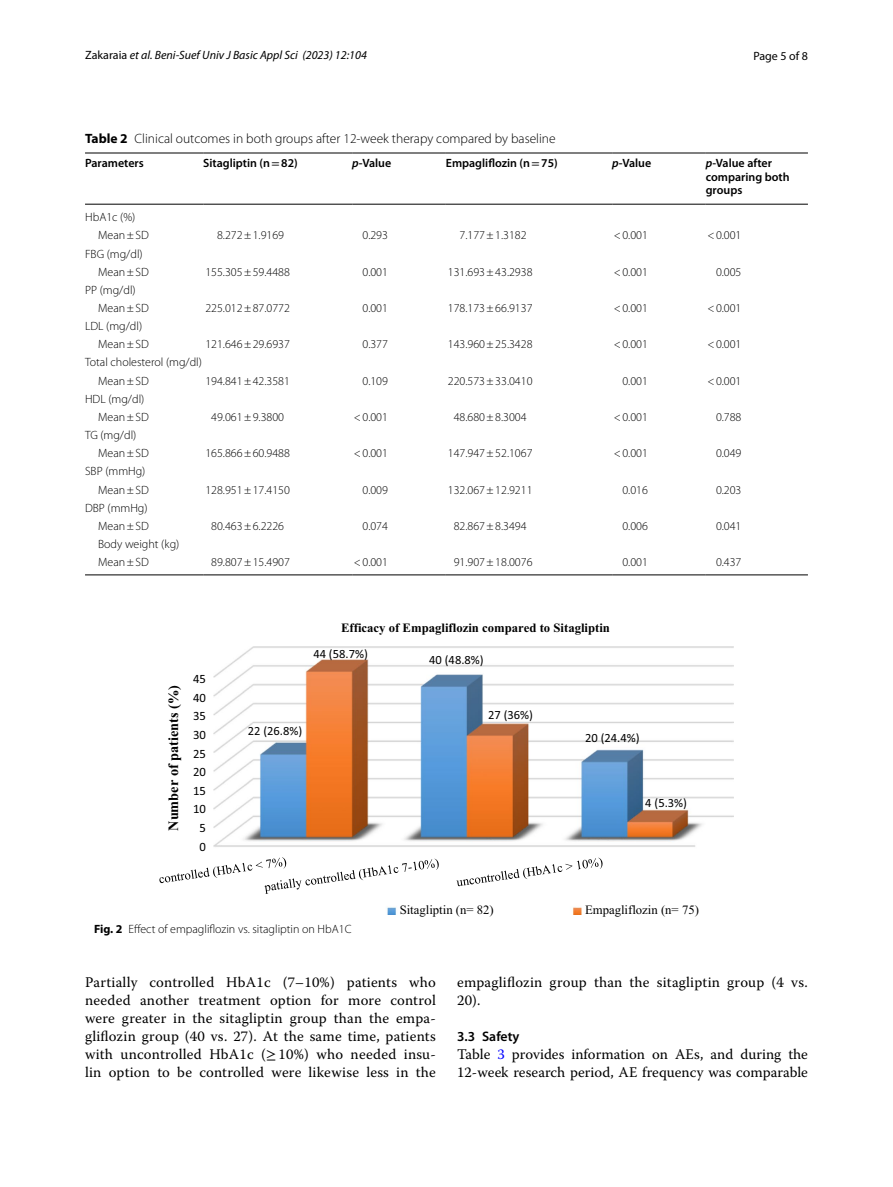
<style>
.page{position:relative;width:893px;height:1187px;background:#fff}
.page>*{position:absolute;margin:0;border:0;box-sizing:border-box;transform-origin:0 0}
.t1{font:14.7px/18px "Warnock Pro";letter-spacing:.01em;color:#000}
.t2{font:700 14.25px "Times New Roman";color:#000}
.t3{font:600 13.8px "Myriad Pro";color:#000}
.t4{font:300 13.5px "Myriad Pro";color:#000}
.t5{font:700 12.75px "Times New Roman";color:#000}
.t6{font:12.75px "Times New Roman PSMT2";color:#000}
.t7{font:12.75px "Calibri";color:#000}
.t8{font:12.6px "Calibri";color:#000}
.t9{font:300 12px/18.1px "Myriad Pro";color:#000}
.t10{font:600 12px/13.5px "Myriad Pro";color:#000}
.t11{font:italic 12px "Myriad Pro";color:#000}
.t12{font:12px "Myriad Pro";color:#000}
.s1{font-style:normal}
.s2{font-weight:700}
.s3{font-family:"STIX";font-weight:400}
.s4{font-style:italic}
.s5{font-family:"STIX"}
.s6{color:#00f}
</style>
<div class="page">
<hr style="left:85px;top:153px;width:118px;height:1px;background:#000">
<hr style="left:85px;top:204px;width:118px;height:1px;background:#000">
<hr style="left:203px;top:153px;width:149px;height:1px;background:#000">
<hr style="left:203px;top:204px;width:149px;height:1px;background:#000">
<hr style="left:352px;top:153px;width:94px;height:1px;background:#000">
<hr style="left:352px;top:204px;width:94px;height:1px;background:#000">
<hr style="left:446px;top:153px;width:166px;height:1px;background:#000">
<hr style="left:446px;top:204px;width:166px;height:1px;background:#000">
<hr style="left:612px;top:153px;width:94px;height:1px;background:#000">
<hr style="left:612px;top:204px;width:94px;height:1px;background:#000">
<hr style="left:706px;top:153px;width:102px;height:1px;background:#000">
<hr style="left:706px;top:204px;width:102px;height:1px;background:#000">
<hr style="left:85px;top:574px;width:118px;height:1px;background:#000">
<hr style="left:203px;top:574px;width:149px;height:1px;background:#000">
<hr style="left:352px;top:574px;width:94px;height:1px;background:#000">
<hr style="left:446px;top:574px;width:166px;height:1px;background:#000">
<hr style="left:612px;top:574px;width:94px;height:1px;background:#000">
<hr style="left:706px;top:574px;width:102px;height:1px;background:#000">
<img style="left:213px;top:646px;width:520px;height:268px">
<svg style="left:159px;top:857px;width:280px;height:36px"></svg>
<svg style="left:456px;top:857px;width:147px;height:29px"></svg>
<p class="t11" style="left:85px;top:48px;width:283px"><span class="s1">Zakaraia</span> et al. Beni-Suef Univ J Basic Appl Sci (2023) 12:104</p>
<p class="t12" style="left:753px;top:48px;width:56px">Page 5 of 8</p>
<p class="t4" style="left:85px;top:131px;width:472px"><span class="s2">Table 2</span> Clinical outcomes in both groups after 12-week therapy compared by baseline</p>
<p class="t10" style="left:85px;top:156px;width:60px">Parameters</p>
<p class="t10" style="left:203px;top:156px;width:96px">Sitagliptin (n<span class="s3">=</span>82)</p>
<p class="t10" style="left:352px;top:156px;width:41px"><span class="s4">p</span>-Value</p>
<p class="t10" style="left:446px;top:156px;width:113px">Empagliflozin (n<span class="s3">=</span>75)</p>
<p class="t10" style="left:612px;top:156px;width:41px"><span class="s4">p</span>-Value</p>
<p class="t10" style="left:706px;top:156px;width:85px"><span class="s4">p</span>-Value after comparing both groups</p>
<p class="t9" style="left:98px;top:208px;width:52px;text-indent:-13px">HbA1c (%)<br>Mean±SD</p>
<p class="t9" style="left:217px;top:226px;width:69px">8.272±1.9169</p>
<p class="t9" style="left:362px;top:226px;width:27px">0.293</p>
<p class="t9" style="left:460px;top:226px;width:69px">7.177±1.3182</p>
<p class="t9" style="left:614px;top:226px;width:36px">&lt;0.001</p>
<p class="t9" style="left:707px;top:226px;width:36px">&lt;0.001</p>
<p class="t9" style="left:98px;top:244px;width:52px;text-indent:-13px">FBG (mg/dl)<br>Mean±SD</p>
<p class="t9" style="left:98px;top:281px;width:52px;text-indent:-13px">PP (mg/dl)<br>Mean±SD</p>
<p class="t9" style="left:98px;top:317px;width:52px;text-indent:-13px">LDL (mg/dl)<br>Mean±SD</p>
<p class="t9" style="left:205px;top:263px;width:86px">155.305±59.4488</p>
<p class="t9" style="left:362px;top:263px;width:27px">0.001</p>
<p class="t9" style="left:448px;top:263px;width:86px">131.693±43.2938</p>
<p class="t9" style="left:614px;top:263px;width:36px">&lt;0.001</p>
<p class="t9" style="left:716px;top:263px;width:27px">0.005</p>
<p class="t9" style="left:205px;top:299px;width:86px">225.012±87.0772</p>
<p class="t9" style="left:362px;top:299px;width:27px">0.001</p>
<p class="t9" style="left:448px;top:299px;width:86px">178.173±66.9137</p>
<p class="t9" style="left:614px;top:299px;width:36px">&lt;0.001</p>
<p class="t9" style="left:707px;top:299px;width:36px">&lt;0.001</p>
<p class="t9" style="left:205px;top:335px;width:86px">121.646±29.6937</p>
<p class="t9" style="left:362px;top:335px;width:27px">0.377</p>
<p class="t9" style="left:448px;top:335px;width:86px">143.960±25.3428</p>
<p class="t9" style="left:614px;top:335px;width:36px">&lt;0.001</p>
<p class="t9" style="left:707px;top:335px;width:36px">&lt;0.001</p>
<p class="t9" style="left:98px;top:353px;width:105px;text-indent:-13px">Total cholesterol (mg/dl)<br>Mean±SD</p>
<p class="t9" style="left:205px;top:372px;width:86px">194.841±42.3581</p>
<p class="t9" style="left:362px;top:372px;width:27px">0.109</p>
<p class="t9" style="left:448px;top:372px;width:86px">220.573±33.0410</p>
<p class="t9" style="left:622px;top:372px;width:27px">0.001</p>
<p class="t9" style="left:707px;top:372px;width:36px">&lt;0.001</p>
<p class="t9" style="left:98px;top:390px;width:52px;text-indent:-13px">HDL (mg/dl)<br>Mean±SD</p>
<p class="t9" style="left:98px;top:426px;width:52px;text-indent:-13px">TG (mg/dl)<br>Mean±SD</p>
<p class="t9" style="left:85px;top:462px;width:65px;text-align:right">SBP (mmHg)<br>Mean±SD</p>
<p class="t9" style="left:85px;top:499px;width:65px;text-align:right">DBP (mmHg)<br>Mean±SD</p>
<p class="t9" style="left:98px;top:535px;width:83px">Body weight (kg)<br>Mean±SD</p>
<p class="t9" style="left:211px;top:408px;width:74px">49.061±9.3800</p>
<p class="t9" style="left:354px;top:408px;width:36px">&lt;0.001</p>
<p class="t9" style="left:454px;top:408px;width:74px">48.680±8.3004</p>
<p class="t9" style="left:614px;top:408px;width:36px">&lt;0.001</p>
<p class="t9" style="left:716px;top:408px;width:27px">0.788</p>
<p class="t9" style="left:205px;top:444px;width:86px">165.866±60.9488</p>
<p class="t9" style="left:354px;top:444px;width:36px">&lt;0.001</p>
<p class="t9" style="left:448px;top:444px;width:86px">147.947±52.1067</p>
<p class="t9" style="left:614px;top:444px;width:36px">&lt;0.001</p>
<p class="t9" style="left:716px;top:444px;width:27px">0.049</p>
<p class="t9" style="left:205px;top:480px;width:86px">128.951±17.4150</p>
<p class="t9" style="left:362px;top:480px;width:27px">0.009</p>
<p class="t9" style="left:448px;top:480px;width:86px">132.067±12.9211</p>
<p class="t9" style="left:622px;top:480px;width:27px">0.016</p>
<p class="t9" style="left:716px;top:480px;width:27px">0.203</p>
<p class="t9" style="left:211px;top:517px;width:74px">80.463±6.2226</p>
<p class="t9" style="left:362px;top:517px;width:27px">0.074</p>
<p class="t9" style="left:454px;top:517px;width:74px">82.867±8.3494</p>
<p class="t9" style="left:622px;top:517px;width:27px">0.006</p>
<p class="t9" style="left:716px;top:517px;width:27px">0.041</p>
<p class="t9" style="left:211px;top:553px;width:80px">89.807±15.4907</p>
<p class="t9" style="left:354px;top:553px;width:36px">&lt;0.001</p>
<p class="t9" style="left:454px;top:553px;width:80px">91.907±18.0076</p>
<p class="t9" style="left:622px;top:553px;width:27px">0.001</p>
<p class="t9" style="left:716px;top:553px;width:27px">0.437</p>
<p class="t2" style="left:163px;top:830px;width:147px;rotate:-90deg">Number of patients (%)</p>
<p class="t7" style="left:193px;top:669px;width:14px">45</p>
<p class="t7" style="left:193px;top:688px;width:14px">40</p>
<p class="t7" style="left:193px;top:707px;width:14px">35</p>
<p class="t7" style="left:193px;top:725px;width:14px">30</p>
<p class="t7" style="left:193px;top:744px;width:14px">25</p>
<p class="t7" style="left:193px;top:763px;width:14px">20</p>
<p class="t7" style="left:193px;top:781px;width:14px">15</p>
<p class="t7" style="left:193px;top:800px;width:14px">10</p>
<p class="t7" style="left:200px;top:819px;width:8px">5</p>
<p class="t7" style="left:200px;top:837px;width:8px">0</p>
<p class="t5" style="left:341px;top:618px;width:270px">Efficacy of Empagliflozin compared to Sitagliptin</p>
<p class="t8" style="left:313px;top:645px;width:56px">44 (58.7%)</p>
<p class="t8" style="left:429px;top:650px;width:56px">40 (48.8%)</p>
<p class="t8" style="left:248px;top:722px;width:56px">22 (26.8%)</p>
<p class="t8" style="left:488px;top:706px;width:46px">27 (36%)</p>
<p class="t8" style="left:585px;top:729px;width:56px">20 (24.4%)</p>
<p class="t8" style="left:645px;top:794px;width:43px">4 (5.3%)</p>
<p class="t6" style="left:400px;top:905px;width:96px">Sitagliptin (n= 82)</p>
<p class="t6" style="left:585px;top:905px;width:115px">Empagliflozin (n= 75)</p>
<p class="t9" style="left:94px;top:920px;width:259px"><span class="s2">Fig. 2</span> Effect of empagliflozin vs. sitagliptin on HbA1C</p>
<p class="t1" style="left:85px;top:972px;width:352px;text-align:justify">Partially controlled HbA1c (7–10%) patients who needed another treatment option for more control were greater in the sitagliptin group than the empa&shy;gliflozin group (40 vs. 27). At the same time, patients with uncontrolled HbA1c (<span class="s5">≥</span>10%) who needed insu&shy;lin option to be controlled were likewise less in the</p>
<p class="t1" style="left:457px;top:972px;width:352px">empagliflozin group than the sitagliptin group (4 vs.<br>20).</p>
<p class="t3" style="left:457px;top:1027px;width:64px">3.3 Safety</p>
<p class="t1" style="left:457px;top:1044px;width:352px">Table <span class="s6">3</span> provides information on AEs, and during the<br>12-week research period, AE frequency was comparable</p>
</div>
